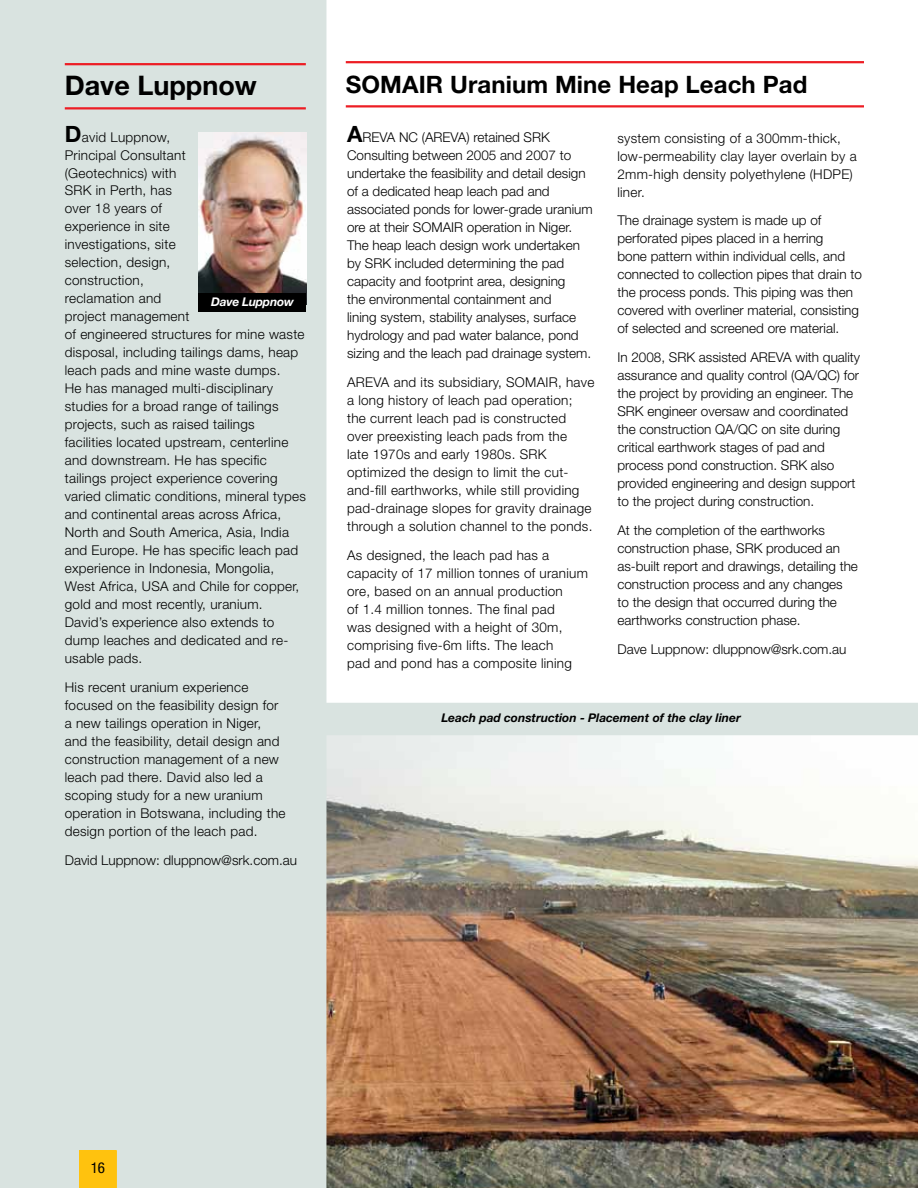
<style>
.page{position:relative;width:918px;height:1188px;background:#fff}
.page>*{position:absolute;margin:0;border:0;box-sizing:border-box;transform-origin:0 0}
.t1{font:700 27px "Helvetica Neue";color:#000}
.t2{font:700 24px "Helvetica Neue";letter-spacing:.005em;color:#000}
.t3{font:condensed 15px "Helvetica Neue";color:#000}
.t4{font:300 13.5px/18px "Helvetica Neue";letter-spacing:.02em;color:#000}
.t5{font:300 13.5px/18px "Helvetica Neue";color:#000}
.t6{font:italic 700 12px "Helvetica Neue";color:#000}
.t7{font:italic 700 12px "Helvetica Neue";letter-spacing:-.02em;color:#fff}
.s1{font-weight:700;font-size:22.5px}
</style>
<div class="page">
<img style="left:326px;top:735px;width:592px;height:453px">
<div style="left:0;top:0;width:326px;height:1188px;background:#d9e3e0"></div>
<svg style="left:79px;top:1150px;width:38px;height:38px"></svg>
<hr style="left:346px;top:61px;width:518px;height:2px;background:#ed1d24">
<hr style="left:346px;top:105px;width:518px;height:2px;background:#ed1d24">
<hr style="left:65px;top:63px;width:241px;height:2px;background:#ed1d24">
<hr style="left:65px;top:107px;width:241px;height:2px;background:#ed1d24">
<img style="left:198px;top:133px;width:108px;height:161px">
<div style="left:198px;top:294px;width:108px;height:18px;background:#000"></div>
<div style="left:322px;top:704px;width:595px;height:30px;background:#d9e3e0"></div>
<div style="left:321px;top:703px;width:597px;height:32px;border:2px solid #d9e3e0"></div>
<h1 class="t1" style="left:65px;top:69px;width:194px">Dave Luppnow</h1>
<h2 class="t2" style="left:346px;top:70px;width:463px">SOMAIR Uranium Mine Heap Leach Pad</h2>
<p class="t4" style="left:65px;top:127px;width:243px"><span class="s1">D</span>avid Luppnow,<br>Principal Consultant<br>(Geotechnics) with<br>SRK in Perth, has<br>over 18 years of<br>experience in site<br>investigations, site<br>selection, design,<br>construction,<br>reclamation and<br>project management<br>of engineered structures for mine waste disposal, including tailings dams, heap leach pads and mine waste dumps.<br>He has managed multi-disciplinary studies for a broad range of tailings projects, such as raised tailings<br>facilities located upstream, centerline and downstream. He has specific tailings project experience covering varied climatic conditions, mineral types and continental areas across Africa,<br>North and South America, Asia, India and Europe. He has specific leach pad experience in Indonesia, Mongolia,<br>West Africa, USA and Chile for copper, gold and most recently, uranium.<br>David’s experience also extends to dump leaches and dedicated and re&shy;usable pads.</p>
<p class="t4" style="left:65px;top:678px;width:222px">His recent uranium experience focused on the feasibility design for a new tailings operation in Niger, and the feasibility, detail design and construction management of a new leach pad there. David also led a scoping study for a new uranium operation in Botswana, including the design portion of the leach pad.</p>
<p class="t5" style="left:65px;top:851px;width:234px">David Luppnow: dluppnow@srk.com.au</p>
<p class="t5" style="left:347px;top:128px;width:247px"><span class="s1">A</span>REVA NC (AREVA) retained SRK Consulting between 2005 and 2007 to undertake the feasibility and detail design of a dedicated heap leach pad and associated ponds for lower-grade uranium ore at their SOMAIR operation in Niger.<br>The heap leach design work undertaken by SRK included determining the pad capacity and footprint area, designing<br>the environmental containment and<br>lining system, stability analyses, surface hydrology and pad water balance, pond sizing and the leach pad drainage system.</p>
<p class="t4" style="left:347px;top:373px;width:249px">AREVA and its subsidiary, SOMAIR, have a long history of leach pad operation; the current leach pad is constructed over preexisting leach pads from the<br>late 1970s and early 1980s. SRK optimized the design to limit the cut&shy;and-fill earthworks, while still providing pad-drainage slopes for gravity drainage through a solution channel to the ponds.</p>
<p class="t4" style="left:347px;top:546px;width:242px">As designed, the leach pad has a capacity of 17 million tonnes of uranium ore, based on an annual production<br>of 1.4 million tonnes. The final pad<br>was designed with a height of 30m, comprising five-6m lifts. The leach<br>pad and pond has a composite lining</p>
<p class="t4" style="left:617px;top:129px;width:241px">system consisting of a 300mm-thick, low-permeability clay layer overlain by a<br>2mm-high density polyethylene (HDPE) liner.</p>
<p class="t5" style="left:617px;top:211px;width:246px">The drainage system is made up of perforated pipes placed in a herring<br>bone pattern within individual cells, and connected to collection pipes that drain to the process ponds. This piping was then covered with overliner material, consisting of selected and screened ore material.</p>
<p class="t5" style="left:617px;top:348px;width:244px">In 2008, SRK assisted AREVA with quality assurance and quality control (QA/QC) for the project by providing an engineer. The SRK engineer oversaw and coordinated the construction QA/QC on site during critical earthwork stages of pad and process pond construction. SRK also provided engineering and design support to the project during construction.</p>
<p class="t5" style="left:617px;top:521px;width:242px">At the completion of the earthworks construction phase, SRK produced an as-built report and drawings, detailing the construction process and any changes<br>to the design that occurred during the earthworks construction phase.</p>
<p class="t5" style="left:617px;top:640px;width:231px">Dave Luppnow: dluppnow@srk.com.au</p>
<p class="t7" style="left:211px;top:295px;width:84px">Dave Luppnow</p>
<p class="t6" style="left:441px;top:711px;width:301px">Leach pad construction - Placement of the clay liner</p>
<p class="t3" style="left:91px;top:1160px;width:16px">16</p>
</div>
